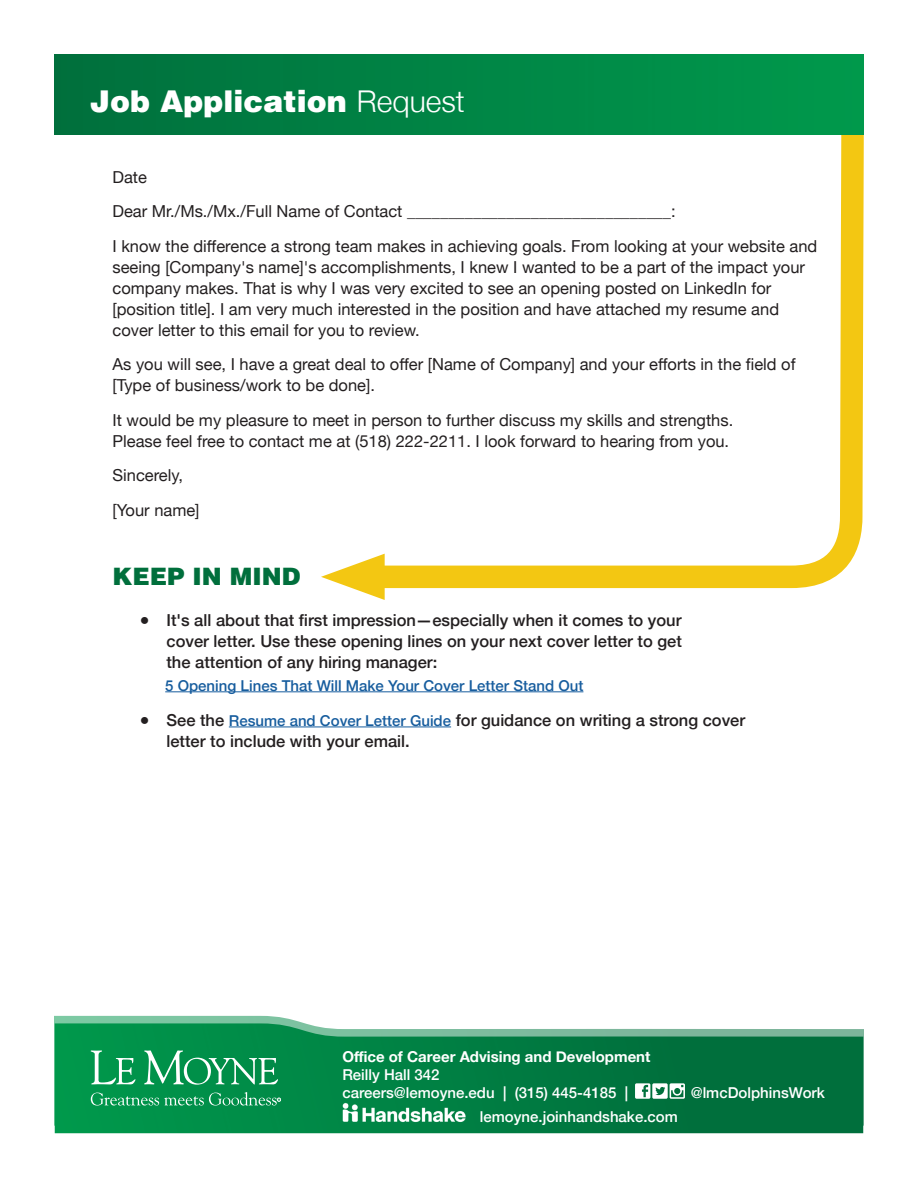
<style>
.page{position:relative;width:918px;height:1188px;background:#fff}
.page>*{position:absolute;margin:0;border:0;box-sizing:border-box;transform-origin:0 0}
.t1{font:900 30px "Helvetica";color:#fff}
.t2{font:900 24px "Helvetica";color:#006f3c}
.t3{font:16.5px/21px "Helvetica Neue";color:#231f20}
.t4{font:500 16.5px/21px "Helvetica Neue";color:#231f20;text-align:justify}
.t5{font:500 15px/18px "Helvetica Neue";color:#fff}
.t6{font:500 15px "Helvetica Neue";color:#175d9e}
.t7{font:700 15px "Helvetica Neue";color:#fff}
.s1{font-family:"Helvetica Neue";font-weight:300}
.s2{font-size:15px;color:#175d9e}
</style>
<div class="page">
<svg style="left:384px;top:135px;width:480px;height:454px"></svg>
<svg style="left:321px;top:554px;width:64px;height:46px"></svg>
<div style="left:54px;top:54px;width:810px;height:81px;background:linear-gradient(to right,#00703d,#00994c)"></div>
<svg style="left:54px;top:1016px;width:810px;height:110px"></svg>
<svg style="left:55px;top:1023px;width:808px;height:110px;background:#12874f"></svg>
<svg style="left:91px;top:1050px;width:44px;height:35px"></svg>
<svg style="left:144px;top:1050px;width:134px;height:35px;background:#37a770"></svg>
<svg style="left:91px;top:1092px;width:190px;height:14px;background:#2da469"></svg>
<svg style="left:635px;top:1083px;width:50px;height:16px"></svg>
<img style="left:334px;top:1095px;width:136px;height:36px">
<hr style="left:229px;top:727px;width:222px;height:1px;background:#175d9e">
<hr style="left:165px;top:691px;width:418px;height:1px;background:#175d9e">
<h1 class="t1" style="left:90px;top:82px;width:376px">Job Application <span class="s1">Request</span></h1>
<p class="t3" style="left:112px;top:161px;width:706px;line-height:34.5px">Date<br>Dear Mr./Ms./Mx./Full Name of Contact ________________________________:<br>I know the difference a strong team makes in achieving goals. From looking at your website and</p>
<p class="t3" style="left:112px;top:258px;width:694px">seeing [Company's name]'s accomplishments, I knew I wanted to be a part of the impact your company makes. That is why I was very excited to see an opening posted on LinkedIn for [position title]. I am very much interested in the position and have attached my resume and cover letter to this email for you to review.</p>
<p class="t3" style="left:112px;top:355px;width:685px">As you will see, I have a great deal to offer [Name of Company] and your efforts in the field of [Type of business/work to be done].</p>
<p class="t3" style="left:112px;top:411px;width:622px">It would be my pleasure to meet in person to further discuss my skills and strengths.<br>Please feel free to contact me at (518) 222-2211. I look forward to hearing from you.</p>
<p class="t3" style="left:112px;top:459px;width:89px;line-height:34.5px">Sincerely, [Your name]</p>
<h2 class="t2" style="left:112px;top:561px;width:189px">KEEP IN MIND</h2>
<p class="t4" style="left:166px;top:609px;width:517px;text-indent:-27px">● It's all about that first impression—especially when it comes to your cover letter. Use these opening lines on your next cover letter to get the attention of any hiring manager:</p>
<p class="t6" style="left:165px;top:673px;width:420px">5 Opening Lines That Will Make Your Cover Letter Stand Out</p>
<p class="t4" style="left:166px;top:708px;width:580px;text-indent:-27px">● See the <span class="s2">Resume and Cover Letter Guide</span> for guidance on writing a strong cover letter to include with your email.</p>
<p class="t7" style="left:342px;top:1045px;width:310px">Office of Career Advising and Development</p>
<p class="t5" style="left:342px;top:1064px;width:287px">Reilly Hall 342<br>careers@lemoyne.edu | (315) 445-4185 |</p>
<p class="t5" style="left:480px;top:1106px;width:199px">lemoyne.joinhandshake.com</p>
<p class="t5" style="left:691px;top:1082px;width:136px">@lmcDolphinsWork</p>
</div>
